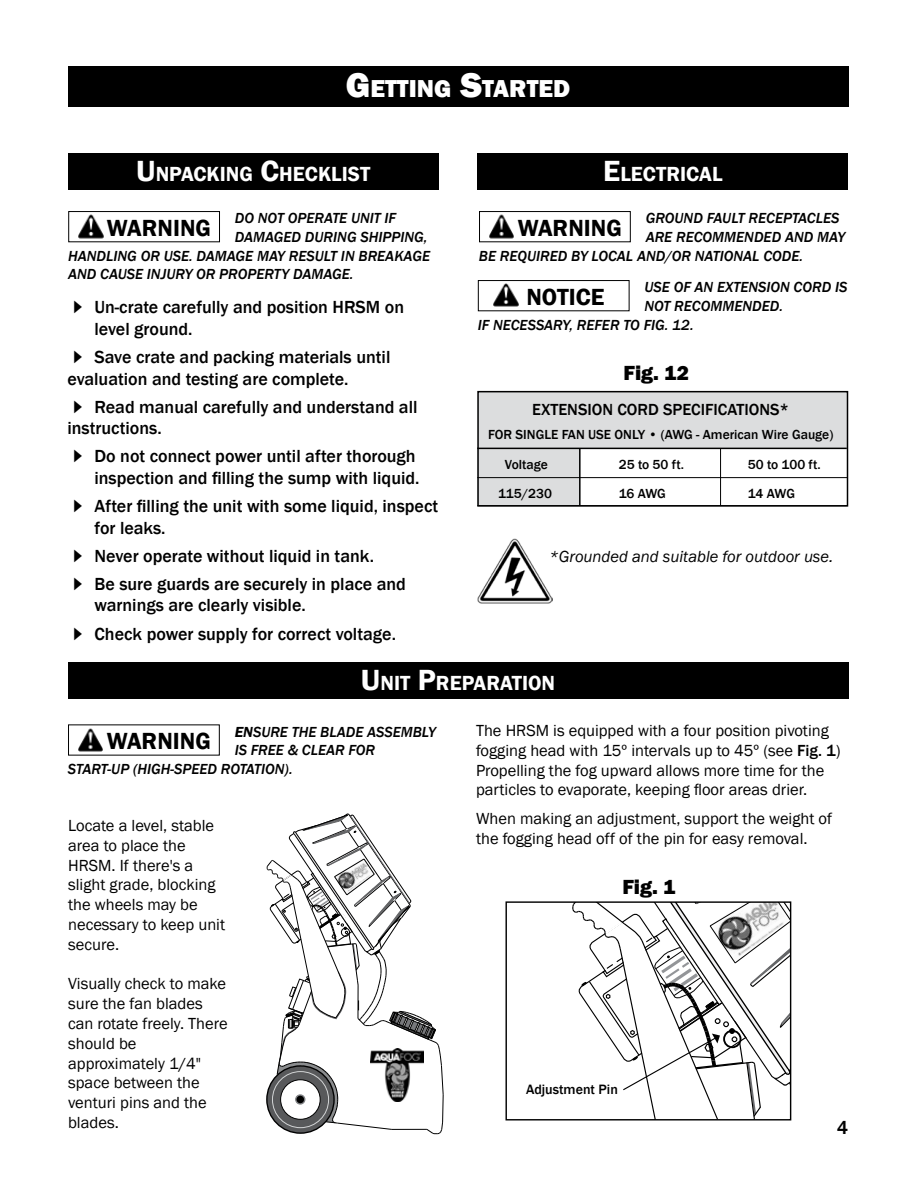
<style>
.page{position:relative;width:918px;height:1188px;background:#fff}
.page>*{position:absolute;margin:0;border:0;box-sizing:border-box;transform-origin:0 0}
.t1{font:800 25.2px "Franklin Gothic";color:#fff}
.t2{font:600 24px "Franklin Gothic";color:#000}
.t3{font:600 21px "Franklin Gothic";color:#fff}
.t4{font:800 21px "Franklin Gothic";color:#000}
.t5{font:500 19.5px "Franklin Gothic";color:#000}
.t6{font:500 18px/21.6px "Franklin Gothic";color:#000;scale:.6 1}
.t7{font:500 18px/28px "Franklin Gothic";color:#000}
.t8{font:16.5px/19.8px "Franklin Gothic";color:#000}
.t9{font:italic 16.5px "Franklin Gothic";color:#000}
.t10{font:500 16.5px "Franklin Gothic";color:#000}
.t11{font:italic 500 15px "Franklin Gothic";color:#000}
.t12{font:500 13.95px "Franklin Gothic";color:#000}
.t13{font:500 13.5px/29.4px "Franklin Gothic";color:#000}
.s1{font-size:36px}
.s2{font-size:30px}
.s3{font-weight:600}
.s4{font-weight:500}
</style>
<div class="page">
<div style="left:68px;top:66px;width:780px;height:40px;background:#000"></div>
<div style="left:68px;top:154px;width:371px;height:36px;background:#000"></div>
<img style="left:78px;top:214px;width:25px;height:25px">
<div style="left:68px;top:211px;width:152px;height:31px;border:1px solid #000"></div>
<div style="left:477px;top:447px;width:103px;height:59px;background:#dcddde"></div>
<div style="left:478px;top:392px;width:369px;height:56px;background:#dcddde"></div>
<div style="left:477px;top:391px;width:371px;height:116px;border:2px solid #000"></div>
<hr style="left:720px;top:448px;width:1px;height:58px;background:#000">
<hr style="left:477px;top:448px;width:370px;height:1px;background:#000">
<hr style="left:477px;top:477px;width:370px;height:1px;background:#000">
<hr style="left:477px;top:505px;width:370px;height:1px;background:#000">
<hr style="left:579px;top:449px;width:2px;height:57px;background:#000">
<img style="left:478px;top:538px;width:74px;height:66px">
<div style="left:478px;top:154px;width:370px;height:36px;background:#000"></div>
<img style="left:489px;top:214px;width:25px;height:25px">
<div style="left:479px;top:211px;width:152px;height:31px;border:1px solid #000"></div>
<img style="left:494px;top:283px;width:25px;height:24px">
<div style="left:478px;top:280px;width:151px;height:31px;border:1px solid #000"></div>
<div style="left:68px;top:662px;width:780px;height:37px;background:#000"></div>
<img style="left:78px;top:728px;width:25px;height:24px">
<svg style="left:571px;top:901px;width:221px;height:220px"></svg>
<svg style="left:267px;top:813px;width:177px;height:321px"></svg>
<h1 class="t1" style="left:346px;top:72px;width:226px"><span class="s1">G</span>ETTING <span class="s1">S</span>TARTED</h1>
<p class="t3" style="left:136px;top:161px;width:236px"><span class="s2">U</span>NPACKING <span class="s2">C</span>HECKLIST</p>
<p class="t11" style="left:235px;top:209px;width:163px">DO NOT OPERATE UNIT IF</p>
<p class="t11" style="left:235px;top:228px;width:194px">DAMAGED DURING SHIPPING,</p>
<p class="t11" style="left:68px;top:246px;width:363px">HANDLING OR USE. DAMAGE MAY RESULT IN BREAKAGE</p>
<p class="t11" style="left:68px;top:265px;width:287px">AND CAUSE INJURY OR PROPERTY DAMAGE.</p>
<h2 class="t2" style="left:107px;top:213px;width:105px">WARNING</h2>
<p class="t6" style="left:94px;top:297px;width:518px;text-indent:-22px">► Un-crate carefully and position HRSM on level ground.</p>
<p class="t6" style="left:67px;top:346px;width:540px;text-indent:5px">► Save crate and packing materials until evaluation and testing are complete.</p>
<p class="t6" style="left:67px;top:396px;width:585px;text-indent:5px">► Read manual carefully and understand all instructions.</p>
<p class="t6" style="left:73px;top:446px;width:579px;text-align:right">► Do not connect power until after thorough inspection and filling the sump with liquid.</p>
<p class="t6" style="left:94px;top:495px;width:574px;text-indent:-22px">► After filling the unit with some liquid, inspect for leaks.</p>
<p class="t6" style="left:73px;top:542px;width:557px;line-height:28px">► Never operate without liquid in tank.<br>► Be sure guards are securely in place and</p>
<p class="t7" style="left:73px;top:592px;width:325px;text-indent:22px">warnings are clearly visible.<br>► Check power supply for correct voltage.</p>
<p class="t3" style="left:603px;top:161px;width:121px"><span class="s2">E</span>LECTRICAL</p>
<p class="t11" style="left:646px;top:209px;width:195px">GROUND FAULT RECEPTACLES</p>
<p class="t11" style="left:646px;top:228px;width:201px">ARE RECOMMENDED AND MAY</p>
<p class="t11" style="left:479px;top:246px;width:326px">BE REQUIRED BY LOCAL AND/OR NATIONAL CODE.</p>
<h2 class="t2" style="left:518px;top:213px;width:105px">WARNING</h2>
<p class="t11" style="left:644px;top:278px;width:204px">USE OF AN EXTENSION CORD IS</p>
<p class="t11" style="left:644px;top:297px;width:140px">NOT RECOMMENDED.</p>
<p class="t11" style="left:478px;top:315px;width:217px">IF NECESSARY, REFER TO FIG. 12.</p>
<h2 class="t2" style="left:526px;top:282px;width:80px">NOTICE</h2>
<p class="t4" style="left:624px;top:360px;width:67px">Fig. 12</p>
<p class="t10" style="left:532px;top:399px;width:258px">EXTENSION CORD SPECIFICATIONS*</p>
<p class="t13" style="left:505px;top:420px;width:330px;text-indent:-17px">FOR SINGLE FAN USE ONLY • (AWG - American Wire Gauge)<br>Voltage</p>
<p class="t13" style="left:619px;top:449px;width:67px">25 to 50 ft.</p>
<p class="t13" style="left:748px;top:449px;width:74px">50 to 100 ft.</p>
<p class="t13" style="left:498px;top:479px;width:55px">115/230</p>
<p class="t13" style="left:619px;top:479px;width:49px">16 AWG</p>
<p class="t13" style="left:748px;top:479px;width:49px">14 AWG</p>
<p class="t9" style="left:549px;top:546px;width:286px">*Grounded and suitable for outdoor use.</p>
<p class="t3" style="left:361px;top:670px;width:196px"><span class="s2">U</span>NIT <span class="s2">P</span>REPARATION</p>
<p class="t11" style="left:235px;top:722px;width:203px"><span class="s3">EN</span>SURE THE BLADE ASSEMBLY</p>
<p class="t11" style="left:235px;top:741px;width:142px">IS FREE &amp; CLEAR FOR</p>
<p class="t11" style="left:68px;top:760px;width:226px">START-UP (HIGH-SPEED ROTATION).</p>
<p class="t8" style="left:476px;top:721px;width:366px">The HRSM is equipped with a four position pivoting fogging head with 15º intervals up to 45º (see <span class="s4">Fig. 1</span>)<br>Propelling the fog upward allows more time for the particles to evaporate, keeping floor areas drier.</p>
<p class="t8" style="left:476px;top:809px;width:358px">When making an adjustment, support the weight of the fogging head off of the pin for easy removal.</p>
<h2 class="t2" style="left:107px;top:726px;width:105px">WARNING</h2>
<p class="t8" style="left:68px;top:816px;width:159px">Locate a level, stable area to place the<br>HRSM. If there's a slight grade, blocking the wheels may be necessary to keep unit secure.</p>
<p class="t8" style="left:68px;top:974px;width:161px">Visually check to make sure the fan blades can rotate freely. There should be approximately 1/4" space between the venturi pins and the blades.</p>
<p class="t4" style="left:622px;top:873px;width:55px">Fig. 1</p>
<p class="t12" style="left:526px;top:1080px;width:93px">Adjustment Pin</p>
<p class="t5" style="left:837px;top:1115px;width:13px">4</p>
</div>
